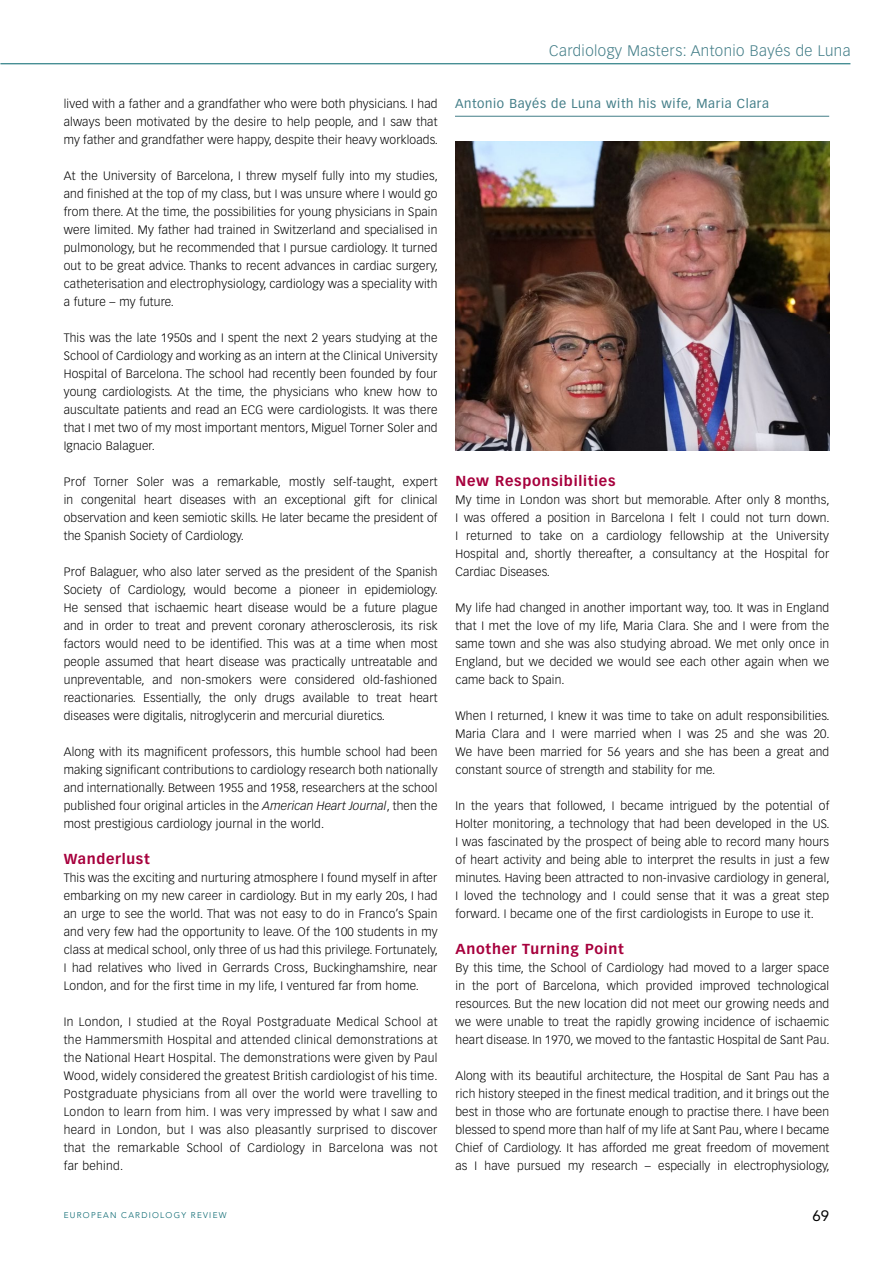
<style>
.page{position:relative;width:893px;height:1263px;background:#fff}
.page>*{position:absolute;margin:0;border:0;box-sizing:border-box;transform-origin:0 0}
.t1{font:300 15px "Vectora LT Std";letter-spacing:.03em;color:#427d87}
.t2{font:15px "Avenir LT Std";color:#000}
.t3{font:700 14.25px "Vectora LT Std";letter-spacing:.05em;color:#a7003d}
.t4{font:12.75px "Vectora LT Std";letter-spacing:.05em;color:#427d87}
.t5{font:300 12px/18px "Vectora LT Std";letter-spacing:.015em;color:#000;text-align:justify}
.t6{font:300 8.25px "Avenir LT Std";letter-spacing:.15em;color:#00636c}
.s1{font-style:italic}
</style>
<div class="page">
<hr style="left:0;top:64px;width:850px;height:1px;background:#00636c">
<hr style="left:455px;top:116px;width:374px;height:1px;background:#427d87">
<img style="left:455px;top:142px;width:374px;height:308px">
<p class="t5" style="left:64px;top:95px;width:376px">lived with a father and a grandfather who were both physicians. I had always been motivated by the desire to help people, and I saw that my father and grandfather were happy, despite their heavy workloads.</p>
<p class="t5" style="left:64px;top:167px;width:376px">At the University of Barcelona, I threw myself fully into my studies, and finished at the top of my class, but I was unsure where I would go from there. At the time, the possibilities for young physicians in Spain were limited. My father had trained in Switzerland and specialised in pulmonology, but he recommended that I pursue cardiology. It turned out to be great advice. Thanks to recent advances in cardiac surgery, catheterisation and electrophysiology, cardiology was a speciality with a future – my future.</p>
<p class="t5" style="left:64px;top:329px;width:375px">This was the late 1950s and I spent the next 2 years studying at the School of Cardiology and working as an intern at the Clinical University Hospital of Barcelona. The school had recently been founded by four young cardiologists. At the time, the physicians who knew how to auscultate patients and read an ECG were cardiologists. It was there that I met two of my most important mentors, Miguel Torner Soler and Ignacio Balaguer.</p>
<p class="t5" style="left:64px;top:473px;width:375px">Prof Torner Soler was a remarkable, mostly self-taught, expert in congenital heart diseases with an exceptional gift for clinical observation and keen semiotic skills. He later became the president of the Spanish Society of Cardiology.</p>
<p class="t5" style="left:64px;top:563px;width:376px">Prof Balaguer, who also later served as the president of the Spanish Society of Cardiology, would become a pioneer in epidemiology.<br>He sensed that ischaemic heart disease would be a future plague and in order to treat and prevent coronary atherosclerosis, its risk factors would need to be identified. This was at a time when most people assumed that heart disease was practically untreatable and unpreventable, and non-smokers were considered old-fashioned reactionaries. Essentially, the only drugs available to treat heart diseases were digitalis, nitroglycerin and mercurial diuretics.</p>
<p class="t5" style="left:64px;top:743px;width:375px">Along with its magnificent professors, this humble school had been making significant contributions to cardiology research both nationally and internationally. Between 1955 and 1958, researchers at the school published four original articles in the <span class="s1">American Heart Journal</span>, then the most prestigious cardiology journal in the world.</p>
<p class="t3" style="left:64px;top:850px;width:88px">Wanderlust</p>
<p class="t5" style="left:64px;top:869px;width:376px">This was the exciting and nurturing atmosphere I found myself in after embarking on my new career in cardiology. But in my early 20s, I had an urge to see the world. That was not easy to do in Franco’s Spain and very few had the opportunity to leave. Of the 100 students in my class at medical school, only three of us had this privilege. Fortunately, I had relatives who lived in Gerrards Cross, Buckinghamshire, near London, and for the first time in my life, I ventured far from home.</p>
<p class="t5" style="left:64px;top:1013px;width:375px">In London, I studied at the Royal Postgraduate Medical School at the Hammersmith Hospital and attended clinical demonstrations at the National Heart Hospital. The demonstrations were given by Paul Wood, widely considered the greatest British cardiologist of his time.<br>Postgraduate physicians from all over the world were travelling to London to learn from him. I was very impressed by what I saw and heard in London, but I was also pleasantly surprised to discover that the remarkable School of Cardiology in Barcelona was not far behind.</p>
<p class="t1" style="left:549px;top:42px;width:303px">Cardiology Masters: Antonio Bayés de Luna</p>
<p class="t4" style="left:455px;top:96px;width:316px">Antonio Bayés de Luna with his wife, Maria Clara</p>
<p class="t3" style="left:455px;top:472px;width:161px">New Responsibilities</p>
<p class="t5" style="left:455px;top:491px;width:376px">My time in London was short but memorable. After only 8 months, I was offered a position in Barcelona I felt I could not turn down.<br>I returned to take on a cardiology fellowship at the University Hospital and, shortly thereafter, a consultancy at the Hospital for Cardiac Diseases.</p>
<p class="t5" style="left:455px;top:599px;width:375px">My life had changed in another important way, too. It was in England that I met the love of my life, Maria Clara. She and I were from the same town and she was also studying abroad. We met only once in England, but we decided we would see each other again when we came back to Spain.</p>
<p class="t5" style="left:455px;top:707px;width:376px">When I returned, I knew it was time to take on adult responsibilities.<br>Maria Clara and I were married when I was 25 and she was 20.<br>We have been married for 56 years and she has been a great and constant source of strength and stability for me.</p>
<p class="t5" style="left:455px;top:797px;width:376px">In the years that followed, I became intrigued by the potential of Holter monitoring, a technology that had been developed in the US.<br>I was fascinated by the prospect of being able to record many hours of heart activity and being able to interpret the results in just a few minutes. Having been attracted to non-invasive cardiology in general, I loved the technology and I could sense that it was a great step forward. I became one of the first cardiologists in Europe to use it.</p>
<p class="t3" style="left:455px;top:940px;width:170px">Another Turning Point</p>
<p class="t5" style="left:455px;top:959px;width:376px">By this time, the School of Cardiology had moved to a larger space in the port of Barcelona, which provided improved technological resources. But the new location did not meet our growing needs and we were unable to treat the rapidly growing incidence of ischaemic heart disease. In 1970, we moved to the fantastic Hospital de Sant Pau.</p>
<p class="t5" style="left:455px;top:1067px;width:376px">Along with its beautiful architecture, the Hospital de Sant Pau has a rich history steeped in the finest medical tradition, and it brings out the best in those who are fortunate enough to practise there. I have been blessed to spend more than half of my life at Sant Pau, where I became Chief of Cardiology. It has afforded me great freedom of movement as I have pursued my research – especially in electrophysiology,</p>
<p class="t6" style="left:64px;top:1210px;width:164px">EUROPEAN CARDIOLOGY REVIEW</p>
<p class="t2" style="left:812px;top:1207px;width:18px">69</p>
</div>
